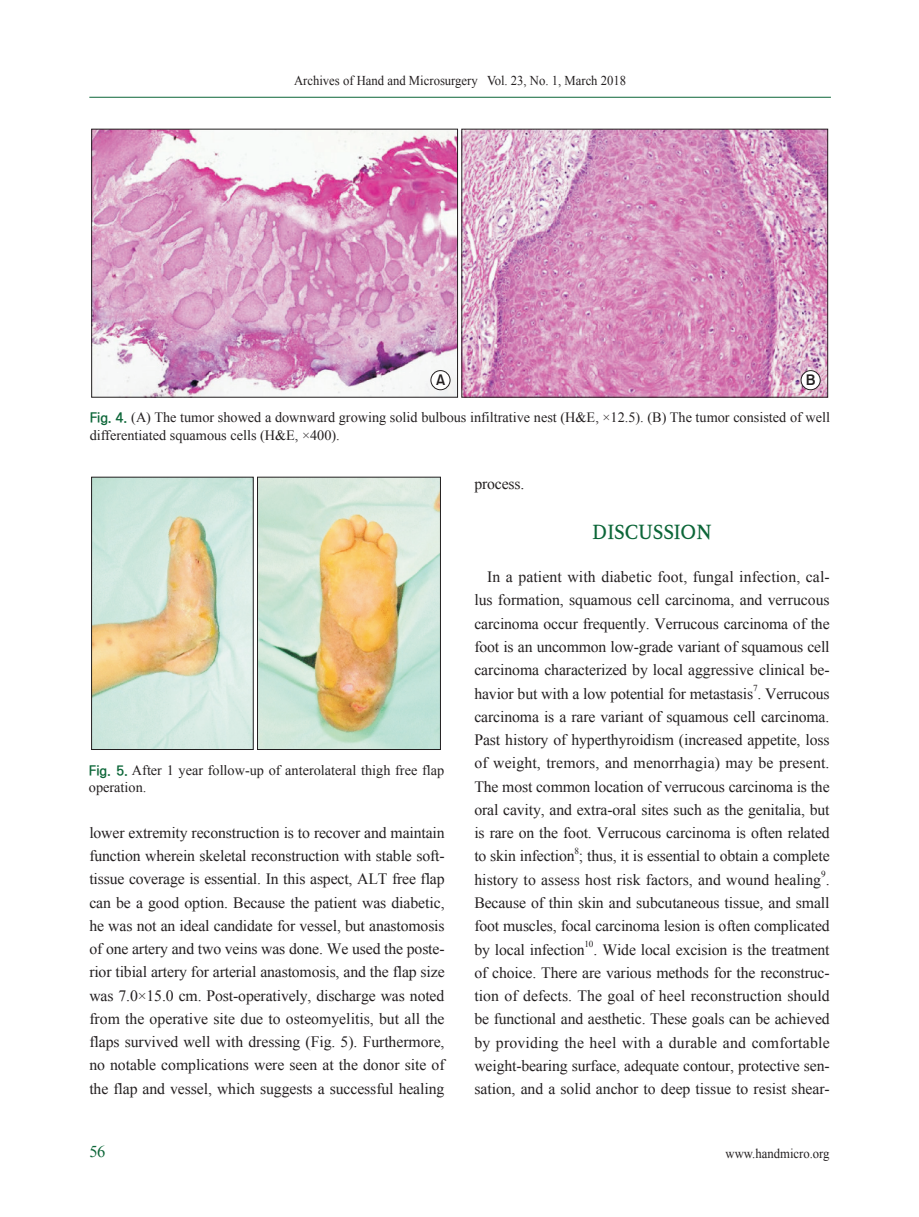
<style>
.page{position:relative;width:919px;height:1217px;background:#fff}
.page>*{position:absolute;margin:0;border:0;box-sizing:border-box;transform-origin:0 0}
.서론{font:700 19.5px "Ko Pub Batang";color:#0c6638}
.t1{font:16.5px "Times New Roman";color:#0c6638}
.영문본문{font:15.75px/23.2px "Times New Roman";letter-spacing:-.01em;color:#231f20;text-align:justify}
.t2{font:15px "Gothic 725 BT Bold A";color:#231f20}
.그림제목{font:14.25px/17.1px "Times New Roman";color:#231f20}
.t3{font:13.5px "Times New Roman";color:#231f20;scale:.94 1}
.영문본문-2{font:9.15px "Times New Roman";color:#231f20}
.s1{font-family:"Ko Pub Dotum";font-weight:700;font-size:13.5px;color:#0c6638}
</style>
<div class="page">
<svg style="left:91px;top:129px;width:737px;height:268px;background:#d8a1c5"></svg>
<div style="left:431px;top:370px;width:19px;height:19px;background:#fff;border-radius:50%"></div>
<div style="left:430px;top:370px;width:20px;height:20px;border:1px solid #231f20;border-radius:50%"></div>
<div style="left:801px;top:370px;width:19px;height:19px;background:#fff;border-radius:50%"></div>
<div style="left:800px;top:370px;width:20px;height:20px;border:1px solid #231f20;border-radius:50%"></div>
<img style="left:91px;top:476px;width:350px;height:273px">
<hr style="left:89px;top:97px;width:741px;height:1px;background:#0c6638">
<p class="t3" style="left:294px;top:71px;width:355px">Archives of Hand and Microsurgery Vol. 23, No. 1, March 2018</p>
<p class="t2" style="left:436px;top:371px;width:11px">A</p>
<p class="t2" style="left:805px;top:371px;width:11px">B</p>
<p class="그림제목" style="left:90px;top:409px;width:741px"><span class="s1">Fig. 4.</span> (A) The tumor showed a downward growing solid bulbous infiltrative nest (H&amp;E, ×12.5). (B) The tumor consisted of well differentiated squamous cells (H&amp;E, ×400).</p>
<p class="그림제목" style="left:89px;top:761px;width:357px"><span class="s1">Fig. 5.</span> After 1 year follow-up of anterolateral thigh free flap operation.</p>
<p class="영문본문" style="left:89px;top:820px;width:357px">lower extremity reconstruction is to recover and maintain function wherein skeletal reconstruction with stable soft&shy;tissue coverage is essential. In this aspect, ALT free flap can be a good option. Because the patient was diabetic, he was not an ideal candidate for vessel, but anastomosis of one artery and two veins was done. We used the poste&shy;rior tibial artery for arterial anastomosis, and the flap size was 7.0×15.0 cm. Post-operatively, discharge was noted from the operative site due to osteomyelitis, but all the flaps survived well with dressing (Fig. 5). Furthermore, no notable complications were seen at the donor site of the flap and vessel, which suggests a successful healing</p>
<p class="영문본문" style="left:474px;top:472px;width:52px">process.</p>
<p class="서론" style="left:592px;top:522px;width:121px">DISCUSSION</p>
<p class="영문본문" style="left:474px;top:565px;width:357px;text-indent:13px">In a patient with diabetic foot, fungal infection, cal&shy;lus formation, squamous cell carcinoma, and verrucous carcinoma occur frequently. Verrucous carcinoma of the foot is an uncommon low-grade variant of squamous cell carcinoma characterized by local aggressive clinical be&shy;havior but with a low potential for metastasis . Verrucous</p>
<p class="영문본문-2" style="left:753px;top:681px;width:6px">7</p>
<p class="영문본문" style="left:474px;top:704px;width:357px">carcinoma is a rare variant of squamous cell carcinoma.<br>Past history of hyperthyroidism (increased appetite, loss of weight, tremors, and menorrhagia) may be present.<br>The most common location of verrucous carcinoma is the oral cavity, and extra-oral sites such as the genitalia, but is rare on the foot. Verrucous carcinoma is often related to skin infection ; thus, it is essential to obtain a complete</p>
<p class="영문본문-2" style="left:574px;top:844px;width:6px">8</p>
<p class="영문본문" style="left:474px;top:867px;width:357px">history to assess host risk factors, and wound healing .</p>
<p class="영문본문-2" style="left:821px;top:867px;width:6px">9</p>
<p class="영문본문" style="left:474px;top:890px;width:357px">Because of thin skin and subcutaneous tissue, and small foot muscles, focal carcinoma lesion is often complicated by local infection</p>
<p class="영문본문-2" style="left:584px;top:937px;width:11px">10</p>
<p class="영문본문" style="left:474px;top:937px;width:357px;text-indent:119px">. Wide local excision is the treatment of choice. There are various methods for the reconstruc&shy;tion of defects. The goal of heel reconstruction should be functional and aesthetic. These goals can be achieved by providing the heel with a durable and comfortable weight-bearing surface, adequate contour, protective sen&shy;sation, and a solid anchor to deep tissue to resist shear-</p>
<p class="t1" style="left:89px;top:1139px;width:18px">56</p>
<p class="t3" style="left:725px;top:1144px;width:112px">www.handmicro.org</p>
</div>
